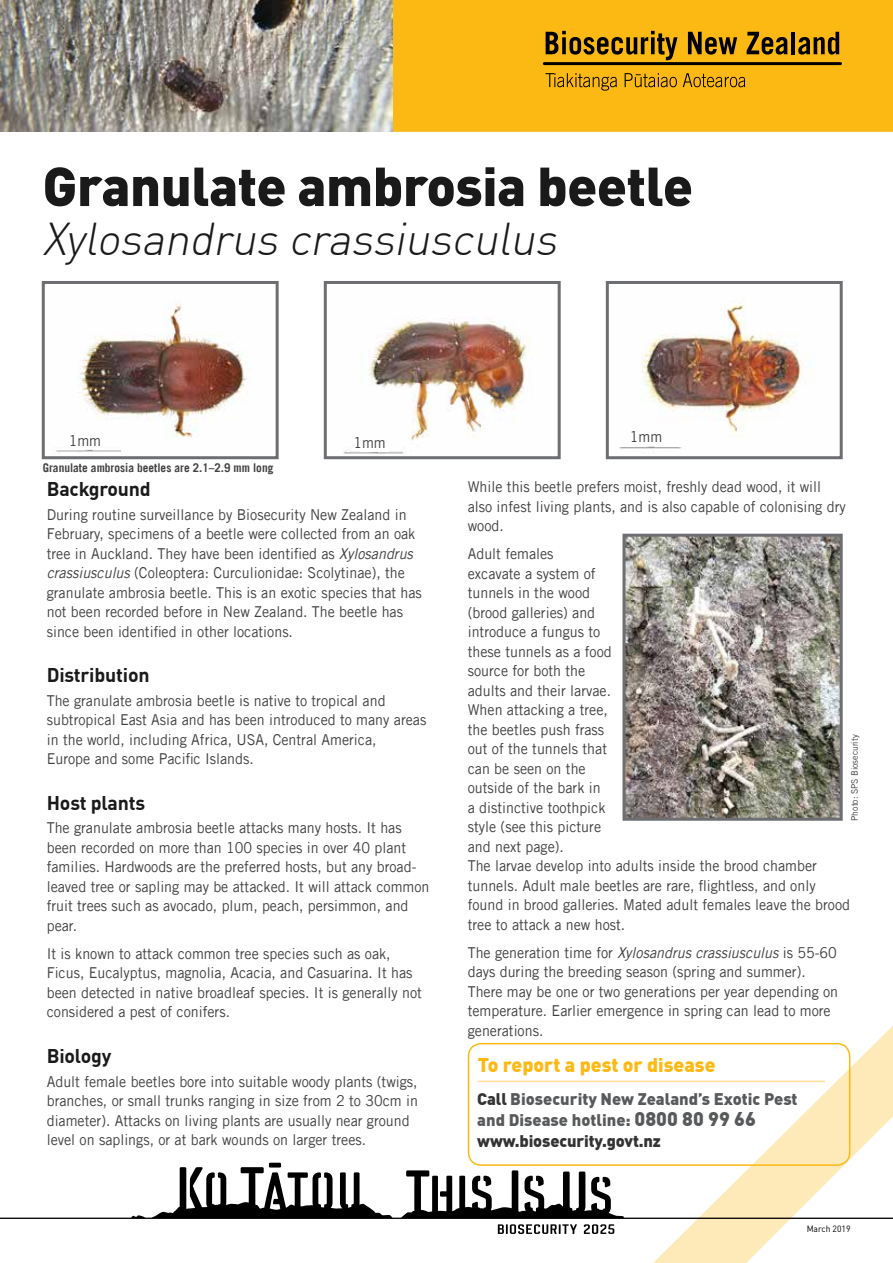
<style>
.page{position:relative;width:893px;height:1263px;background:#fff}
.page>*{position:absolute;margin:0;border:0;box-sizing:border-box;transform-origin:0 0}
.Heading_DIN{font:900 54px "DIN";letter-spacing:-.01em;color:#1a1a1a}
.Heading_DIN-2{font:italic 300 45px "DIN";color:#1a1a1a}
._2_body_heading_2{font:700 19.5px "DIN";letter-spacing:-.01em;color:#1a1a1a}
.Body_heading_3{font:900 19.5px "DIN";color:#fdb913}
.Paragraph_Style_1{font:900 16.5px/21px "DIN";color:#58595b}
._3_body_copy{font:15px/19.5px "Trade Gothic LT Std";color:#414042;scale:.95 1}
._3_body_copy-2{font:700 12px "Trade Gothic LT Std";color:#414042;scale:.95 1}
._3_body_copy-3{font:9px "Trade Gothic LT Std";color:#414042;scale:.95 1}
._2_Table_text{font:9px "DIN";color:#000;scale:.95 1}
.s1{font-style:italic}
.s2{color:#333}
.s3{font-size:19.5px}
</style>
<div class="page">
<div style="left:0;top:0;width:893px;height:132px;background:#fdb913"></div>
<svg style="left:625px;top:1026px;width:268px;height:237px"></svg>
<img style="left:0;top:0;width:393px;height:132px">
<hr style="left:543px;top:62px;width:299px;height:3px;background:#000">
<svg style="left:546px;top:31px;width:131px;height:29px"></svg>
<svg style="left:688px;top:32px;width:49px;height:23px"></svg>
<svg style="left:747px;top:32px;width:41px;height:23px"></svg>
<hr style="left:791px;top:32px;width:4px;height:22px;background:#000">
<svg style="left:798px;top:32px;width:41px;height:23px"></svg>
<svg style="left:545px;top:73px;width:72px;height:18px"></svg>
<svg style="left:625px;top:73px;width:52px;height:14px"></svg>
<svg style="left:683px;top:73px;width:62px;height:14px"></svg>
<div style="left:468px;top:1043px;width:382px;height:123px;border:2px solid #fdb913;border-radius:13px"></div>
<hr style="left:478px;top:1080px;width:347px;height:2px;background:#fee097">
<svg style="left:0;top:1167px;width:893px;height:52px"></svg>
<svg style="left:498px;top:1224px;width:79px;height:10px"></svg>
<svg style="left:584px;top:1224px;width:30px;height:10px"></svg>
<hr style="left:269px;top:1163px;width:12px;height:4px;background:#000">
<svg style="left:483px;top:1176px;width:8px;height:10px"></svg>
<svg style="left:603px;top:1177px;width:7px;height:10px"></svg>
<img style="left:55px;top:299px;width:191px;height:153px">
<div style="left:42px;top:281px;width:237px;height:178px;border:3px solid #6d6e71"></div>
<img style="left:343px;top:317px;width:186px;height:137px">
<div style="left:324px;top:281px;width:237px;height:178px;border:3px solid #6d6e71"></div>
<img style="left:619px;top:300px;width:187px;height:149px">
<div style="left:606px;top:281px;width:237px;height:178px;border:3px solid #6d6e71"></div>
<img style="left:626px;top:538px;width:213px;height:279px">
<div style="left:622px;top:534px;width:221px;height:287px;border:3px solid #6d6e71"></div>
<div style="left:75px;top:440px;width:30px;height:10px;background:#fff"></div>
<div style="left:360px;top:443px;width:29px;height:8px;background:#fff"></div>
<div style="left:636px;top:437px;width:30px;height:10px;background:#fff"></div>
<p class="Heading_DIN" style="left:43px;top:150px;width:652px">Granulate ambrosia beetle</p>
<p class="Heading_DIN-2" style="left:43px;top:211px;width:525px">Xylosandrus crassiusculus</p>
<p class="_3_body_copy" style="left:69px;top:430px;width:36px">1mm</p>
<p class="_3_body_copy" style="left:353px;top:432px;width:36px">1mm</p>
<p class="_3_body_copy" style="left:630px;top:427px;width:36px">1mm</p>
<p class="_3_body_copy-2" style="left:43px;top:460px;width:244px">Granulate ambrosia beetles are 2.1–2.9 mm long</p>
<p class="_2_body_heading_2" style="left:47px;top:476px;width:105px">Background</p>
<p class="_3_body_copy" style="left:47px;top:505px;width:396px">During routine surveillance by Biosecurity New Zealand in February, specimens of a beetle were collected from an oak tree in Auckland. They have been identified as <span class="s1">Xylosandrus crassiusculus</span> (Coleoptera: Curculionidae: Scolytinae), the granulate ambrosia beetle. This is an exotic species that has not been recorded before in New Zealand. The beetle has since been identified in other locations.</p>
<p class="_2_body_heading_2" style="left:47px;top:662px;width:104px">Distribution</p>
<p class="_3_body_copy" style="left:47px;top:691px;width:401px">The granulate ambrosia beetle is native to tropical and subtropical East Asia and has been introduced to many areas in the world, including Africa, USA, Central America,<br>Europe and some Pacific Islands.</p>
<p class="_2_body_heading_2" style="left:47px;top:790px;width:100px">Host plants</p>
<p class="_3_body_copy" style="left:47px;top:818px;width:404px">The granulate ambrosia beetle attacks many hosts. It has been recorded on more than 100 species in over 40 plant families. Hardwoods are the preferred hosts, but any broad&shy;leaved tree or sapling may be attacked. It will attack common fruit trees such as avocado, plum, peach, persimmon, and pear.</p>
<p class="_3_body_copy" style="left:47px;top:944px;width:396px">It is known to attack common tree species such as oak, Ficus, Eucalyptus, magnolia, Acacia, and Casuarina. It has been detected in native broadleaf species. It is generally not considered a pest of conifers.</p>
<p class="_2_body_heading_2" style="left:47px;top:1043px;width:66px">Biology</p>
<p class="_3_body_copy" style="left:47px;top:1071px;width:392px">Adult female beetles bore into suitable woody plants (twigs, branches, or small trunks ranging in size from 2 to 30cm in diameter). Attacks on living plants are usually near ground level on saplings, or at bark wounds on larger trees.</p>
<p class="_3_body_copy" style="left:468px;top:477px;width:399px">While this beetle prefers moist, freshly dead wood, it will also infest living plants, and is also capable of colonising dry wood.</p>
<p class="_3_body_copy" style="left:468px;top:544px;width:404px">Adult females<br>excavate a system of<br>tunnels in the wood<br>(brood galleries) and<br>introduce a fungus to<br>these tunnels as a food<br>source for both the<br>adults and their larvae.<br>When attacking a tree,<br>the beetles push frass<br>out of the tunnels that<br>can be seen on the<br>outside of the bark in<br>a distinctive toothpick<br>style (see this picture<br>and next page).<br>The larvae develop into adults inside the brood chamber tunnels. Adult male beetles are rare, flightless, and only found in brood galleries. Mated adult females leave the brood tree to attack a new host.</p>
<p class="_3_body_copy" style="left:468px;top:942px;width:391px">The generation time for <span class="s1">Xylosandrus crassiusculus</span> is 55-60 days during the breeding season (spring and summer).<br>There may be one or two generations per year depending on temperature. Earlier emergence in spring can lead to more generations.</p>
<p class="_3_body_copy-3" style="left:849px;top:821px;width:92px;rotate:-90deg">Photo: SPS Biosecurity</p>
<p class="Body_heading_3" style="left:478px;top:1051px;width:240px">To report a pest or disease</p>
<p class="Paragraph_Style_1" style="left:477px;top:1088px;width:322px"><span class="s2">Call</span> Biosecurity New Zealand’s Exotic Pest and Disease hotline: <span class="s3">0800 80 99 66 </span><span class="s2">www.biosecurity.govt.nz</span></p>
<p class="_2_Table_text" style="left:807px;top:1223px;width:48px">March 2019</p>
</div>
